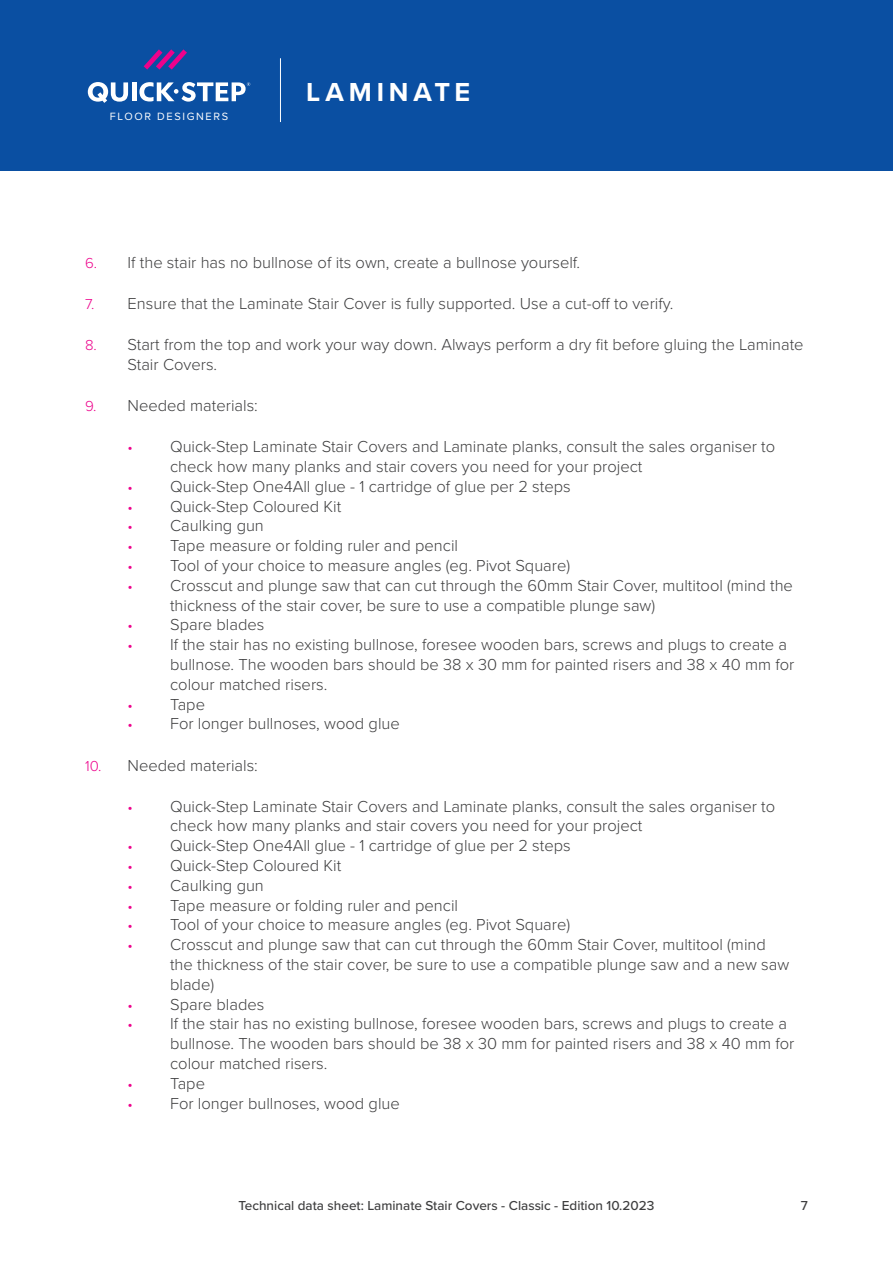
<style>
.page{position:relative;width:893px;height:1263px;background:#fff}
.page>*{position:absolute;margin:0;border:0;box-sizing:border-box;transform-origin:0 0}
.Range{font:700 27px "Proxima Nova";letter-spacing:.175em;color:#fff}
.t1{font:300 16.5px/19.8px "Proxima Nova";color:#3e3e3f}
.t2{font:500 13.5px "Proxima Nova";color:#3e3e3f}
.FloorDesigners{font:10.95px "Proxima Nova";letter-spacing:.15em;color:#fff}
.s1{font-size:15px;color:#ed028c}
</style>
<div class="page">
<div style="left:0;top:0;width:893px;height:170px;background:#0a4fa2"></div>
<hr style="left:280px;top:58px;width:1px;height:64px;background:#fff">
<svg style="left:144px;top:49px;width:43px;height:21px"></svg>
<svg style="left:88px;top:82px;width:40px;height:21px"></svg>
<hr style="left:132px;top:82px;width:4px;height:19px;background:#fff">
<svg style="left:139px;top:82px;width:111px;height:20px"></svg>
<p class="FloorDesigners" style="left:110px;top:108px;width:120px">FLOOR DESIGNERS</p>
<p class="Range" style="left:306px;top:72px;width:166px">LAMINATE</p>
<p class="t1" style="left:85px;top:252px;width:497px"><span class="s1">6.</span> If the stair has no bullnose of its own, create a bullnose yourself.</p>
<p class="t1" style="left:85px;top:293px;width:590px"><span class="s1">7.</span> Ensure that the Laminate Stair Cover is fully supported. Use a cut-off to verify.</p>
<p class="t1" style="left:128px;top:334px;width:677px;text-indent:-43px"><span class="s1">8.</span> Start from the top and work your way down. Always perform a dry fit before gluing the Laminate<br>Stair Covers.</p>
<p class="t1" style="left:85px;top:395px;width:174px"><span class="s1">9.</span> Needed materials:</p>
<p class="t1" style="left:170px;top:436px;width:607px;text-indent:-43px"><span class="s1">•</span> Quick-Step Laminate Stair Covers and Laminate planks, consult the sales organiser to check how many planks and stair covers you need for your project</p>
<p class="t1" style="left:128px;top:475px;width:445px"><span class="s1">•</span> Quick-Step One4All glue - 1 cartridge of glue per 2 steps</p>
<p class="t1" style="left:128px;top:495px;width:215px"><span class="s1">•</span> Quick-Step Coloured Kit</p>
<p class="t1" style="left:128px;top:515px;width:138px"><span class="s1">•</span> Caulking gun</p>
<p class="t1" style="left:128px;top:535px;width:332px"><span class="s1">•</span> Tape measure or folding ruler and pencil</p>
<p class="t1" style="left:128px;top:555px;width:444px"><span class="s1">•</span> Tool of your choice to measure angles (eg. Pivot Square)</p>
<p class="t1" style="left:170px;top:574px;width:624px;text-indent:-43px"><span class="s1">•</span> Crosscut and plunge saw that can cut through the 60mm Stair Cover, multitool (mind the thickness of the stair cover, be sure to use a compatible plunge saw)</p>
<p class="t1" style="left:128px;top:614px;width:138px"><span class="s1">•</span> Spare blades</p>
<p class="t1" style="left:170px;top:634px;width:626px;text-indent:-43px"><span class="s1">•</span> If the stair has no existing bullnose, foresee wooden bars, screws and plugs to create a bullnose. The wooden bars should be 38 x 30 mm for painted risers and 38 x 40 mm for colour matched risers.</p>
<p class="t1" style="left:128px;top:693px;width:79px"><span class="s1">•</span> Tape</p>
<p class="t1" style="left:128px;top:713px;width:274px"><span class="s1">•</span> For longer bullnoses, wood glue</p>
<p class="t1" style="left:85px;top:754px;width:174px"><span class="s1">10.</span> Needed materials:</p>
<p class="t1" style="left:170px;top:795px;width:607px;text-indent:-43px"><span class="s1">•</span> Quick-Step Laminate Stair Covers and Laminate planks, consult the sales organiser to check how many planks and stair covers you need for your project</p>
<p class="t1" style="left:128px;top:835px;width:445px"><span class="s1">•</span> Quick-Step One4All glue - 1 cartridge of glue per 2 steps</p>
<p class="t1" style="left:128px;top:855px;width:215px"><span class="s1">•</span> Quick-Step Coloured Kit</p>
<p class="t1" style="left:128px;top:874px;width:138px"><span class="s1">•</span> Caulking gun</p>
<p class="t1" style="left:128px;top:894px;width:332px"><span class="s1">•</span> Tape measure or folding ruler and pencil</p>
<p class="t1" style="left:128px;top:914px;width:444px"><span class="s1">•</span> Tool of your choice to measure angles (eg. Pivot Square)</p>
<p class="t1" style="left:170px;top:934px;width:621px;text-indent:-43px"><span class="s1">•</span> Crosscut and plunge saw that can cut through the 60mm Stair Cover, multitool (mind the thickness of the stair cover, be sure to use a compatible plunge saw and a new saw blade)</p>
<p class="t1" style="left:128px;top:993px;width:138px"><span class="s1">•</span> Spare blades</p>
<p class="t1" style="left:170px;top:1013px;width:626px;text-indent:-43px"><span class="s1">•</span> If the stair has no existing bullnose, foresee wooden bars, screws and plugs to create a bullnose. The wooden bars should be 38 x 30 mm for painted risers and 38 x 40 mm for colour matched risers.</p>
<p class="t1" style="left:128px;top:1072px;width:79px"><span class="s1">•</span> Tape</p>
<p class="t1" style="left:128px;top:1092px;width:274px"><span class="s1">•</span> For longer bullnoses, wood glue</p>
<p class="t2" style="left:239px;top:1195px;width:417px">Technical data sheet: Laminate Stair Covers - Classic - Edition 10.2023</p>
<p class="t2" style="left:801px;top:1195px;width:9px">7</p>
</div>
